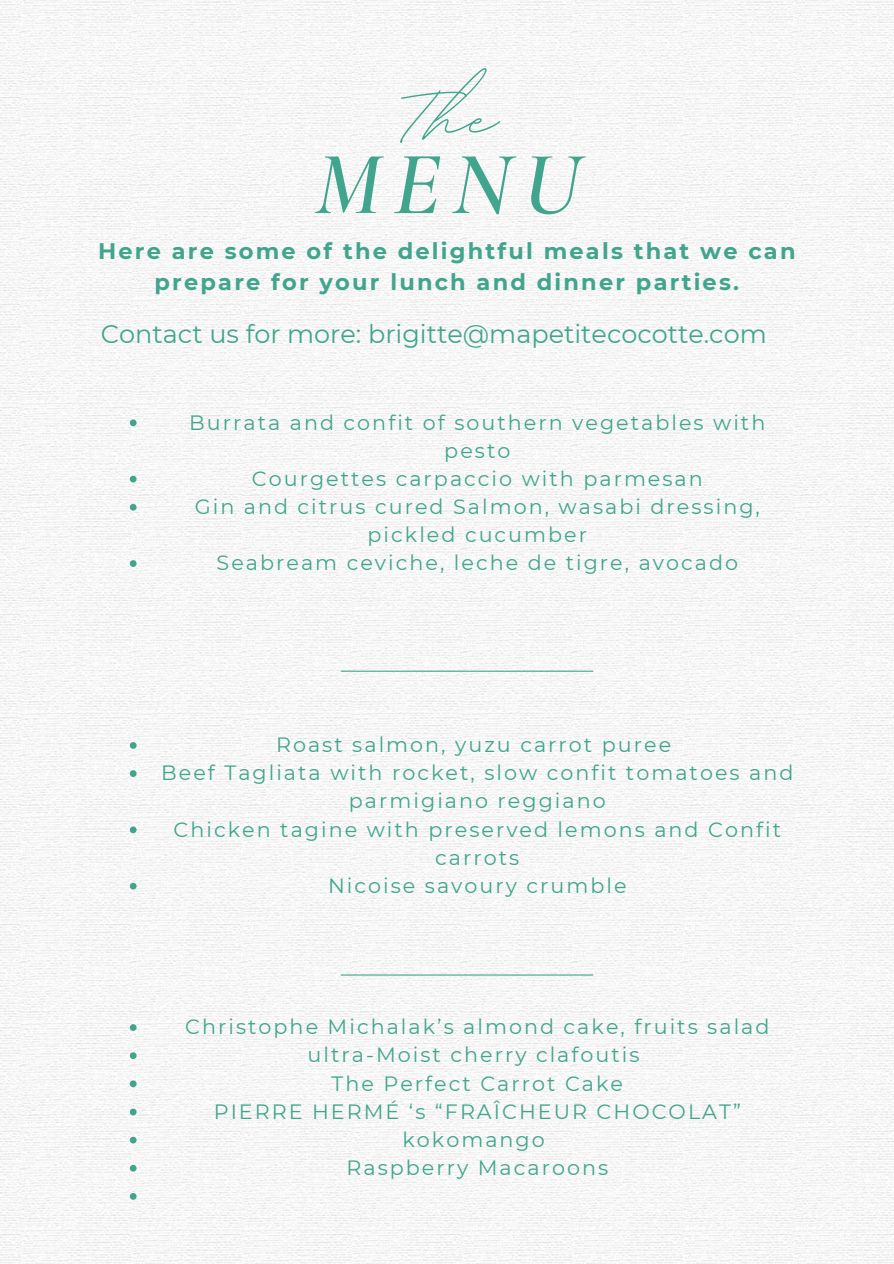
<style>
.page{position:relative;width:894px;height:1264px;background:#fff}
.page>*{position:absolute;margin:0;border:0;box-sizing:border-box;transform-origin:0 0}
.t1{font:126.15px "BD Script";color:#41a58d}
.t2{font:italic 600 90.6px "Cormorant Garamond";color:#41a58d}
.t3{font:25.5px "Montserrat";color:#41a58d}
.t4{font:700 22.5px/30.3px "Montserrat";letter-spacing:.1em;color:#41a58d;text-align:center}
.t5{font:20.7px/28.2px "Montserrat";letter-spacing:.1em;color:#41a58d;text-align:center}
</style>
<div class="page">
<img style="left:0;top:0;width:893px;height:1263px">
<hr style="left:340px;top:670px;width:253px;height:1px;background:#41a58d">
<svg style="left:130px;top:419px;width:6px;height:7px"></svg>
<svg style="left:130px;top:476px;width:6px;height:6px"></svg>
<svg style="left:130px;top:504px;width:6px;height:6px"></svg>
<svg style="left:130px;top:560px;width:6px;height:7px"></svg>
<svg style="left:130px;top:742px;width:6px;height:6px"></svg>
<svg style="left:130px;top:770px;width:6px;height:7px"></svg>
<svg style="left:130px;top:826px;width:6px;height:7px"></svg>
<svg style="left:130px;top:882px;width:6px;height:7px"></svg>
<svg style="left:130px;top:1024px;width:6px;height:6px"></svg>
<svg style="left:130px;top:1052px;width:6px;height:7px"></svg>
<svg style="left:130px;top:1080px;width:6px;height:7px"></svg>
<svg style="left:130px;top:1108px;width:6px;height:7px"></svg>
<svg style="left:130px;top:1136px;width:6px;height:7px"></svg>
<svg style="left:130px;top:1164px;width:6px;height:7px"></svg>
<svg style="left:130px;top:1192px;width:6px;height:7px"></svg>
<hr style="left:340px;top:974px;width:253px;height:1px;background:#41a58d">
<p class="t1" style="left:397px;top:33px;width:101px">The</p>
<p class="t2" style="left:314px;top:129px;width:267px">MENU</p>
<p class="t4" style="left:98px;top:236px;width:698px">Here are some of the delightful meals that we can prepare for your lunch and dinner parties.</p>
<p class="t3" style="left:101px;top:318px;width:667px">Contact us for more: brigitte@mapetitecocotte.com</p>
<h1 class="t5" style="left:189px;top:408px;width:577px">Burrata and confit of southern vegetables with pesto</h1>
<h2 class="t5" style="left:252px;top:464px;width:452px">Courgettes carpaccio with parmesan</h2>
<h4 class="t5" style="left:195px;top:492px;width:566px">Gin and citrus cured Salmon, wasabi dressing, pickled cucumber</h4>
<h3 class="t5" style="left:216px;top:548px;width:522px">Seabream ceviche, leche de tigre, avocado</h3>
<p class="t5" style="left:276px;top:730px;width:396px">Roast salmon, yuzu carrot puree</p>
<p class="t5" style="left:161px;top:758px;width:633px">Beef Tagliata with rocket, slow confit tomatoes and parmigiano reggiano</p>
<p class="t5" style="left:173px;top:815px;width:609px">Chicken tagine with preserved lemons and Confit carrots</p>
<p class="t5" style="left:328px;top:871px;width:300px">Nicoise savoury crumble</p>
<p class="t5" style="left:185px;top:1012px;width:585px">Christophe Michalak’s almond cake, fruits salad</p>
<p class="t5" style="left:307px;top:1040px;width:333px">ultra-Moist cherry clafoutis</p>
<p class="t5" style="left:331px;top:1069px;width:293px">The Perfect Carrot Cake</p>
<p class="t5" style="left:214px;top:1097px;width:528px">PIERRE HERMÉ ‘s “FRAÎCHEUR CHOCOLAT”</p>
<p class="t5" style="left:402px;top:1125px;width:144px">kokomango</p>
<p class="t5" style="left:346px;top:1153px;width:263px">Raspberry Macaroons</p>
</div>
